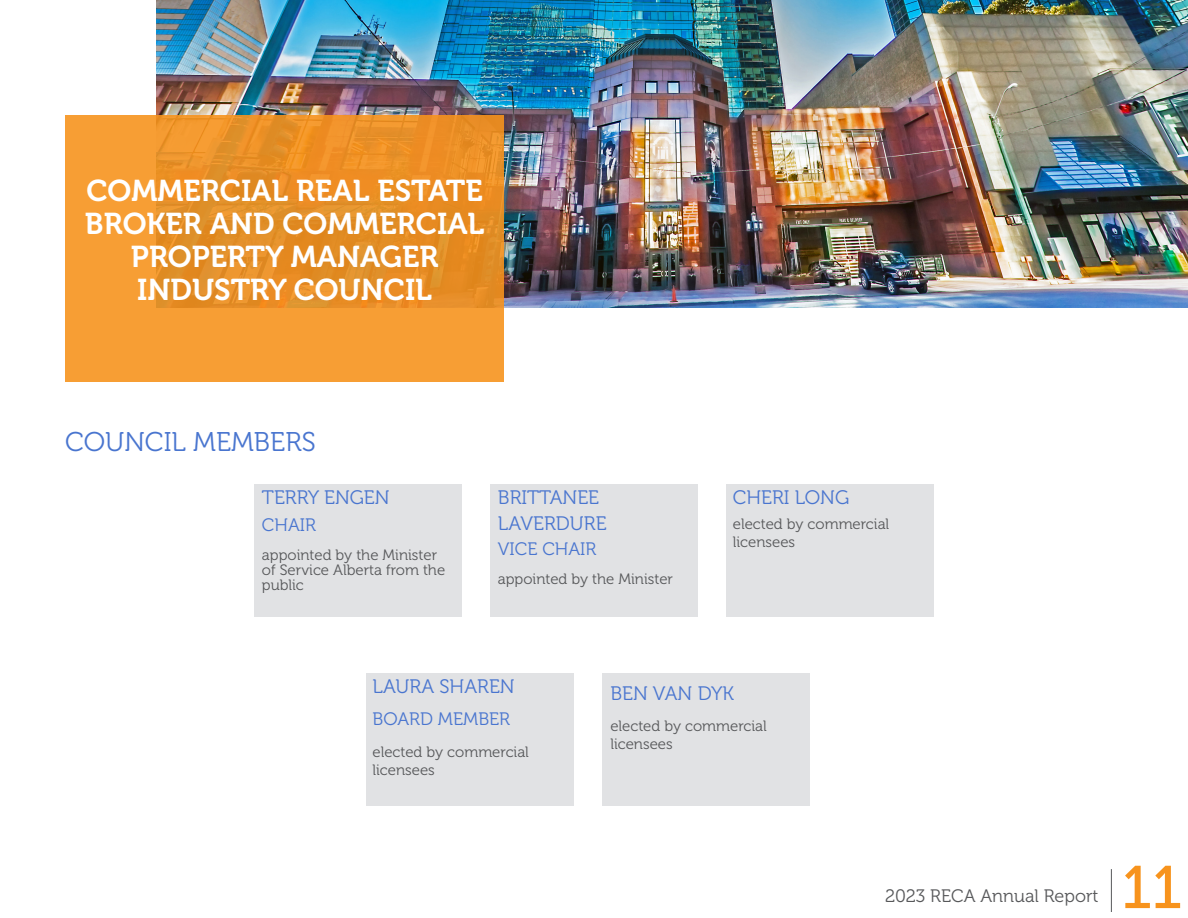
<style>
.page{position:relative;width:1188px;height:918px;background:#fff}
.page>*{position:absolute;margin:0;border:0;box-sizing:border-box;transform-origin:0 0}
.t1{font:60px "Museo 500";color:#f7931d}
.H1-Main{font:30px/33px "Museo 700";color:#fff;text-align:center}
.t2{font:27px "Museo 300";color:#4975cf}
.t3{font:19.5px/25.5px "Museo 300";color:#4975cf}
.t4{font:18px "Museo 300";color:#4975cf}
.t5{font:18px "Museo 300";color:#57585a}
.bodycopy{font:15px/18px "Museo 300";color:#57585a}
</style>
<div class="page">
<hr style="left:1111px;top:869px;width:1px;height:43px;background:#57585a">
<img style="left:157px;top:0;width:1031px;height:308px">
<svg style="left:65px;top:115px;width:439px;height:267px;background:#ee952c"></svg>
<div style="left:254px;top:484px;width:207px;height:133px;background:#e1e2e4"></div>
<div style="left:490px;top:484px;width:208px;height:133px;background:#e1e2e4"></div>
<div style="left:727px;top:484px;width:207px;height:133px;background:#e1e2e4"></div>
<div style="left:367px;top:673px;width:207px;height:133px;background:#e1e2e4"></div>
<div style="left:603px;top:673px;width:207px;height:133px;background:#e1e2e4"></div>
<p class="H1-Main" style="left:85px;top:174px;width:401px">COMMERCIAL REAL ESTATE<br>BROKER AND COMMERCIAL<br>PROPERTY MANAGER<br>INDUSTRY COUNCIL</p>
<h2 class="t2" style="left:65px;top:427px;width:252px">COUNCIL MEMBERS</h2>
<h3 class="t3" style="left:262px;top:485px;width:129px">TERRY ENGEN</h3>
<h3 class="t4" style="left:262px;top:516px;width:56px">CHAIR</h3>
<p class="bodycopy" style="left:262px;top:548px;width:185px;line-height:15px">appointed by the Minister of Service Alberta from the public</p>
<h2 class="t3" style="left:498px;top:485px;width:110px">BRITTANEE<br>LAVERDURE</h2>
<h2 class="t4" style="left:498px;top:539px;width:100px">VICE CHAIR</h2>
<p class="bodycopy" style="left:498px;top:570px;width:177px">appointed by the Minister</p>
<h2 class="t3" style="left:733px;top:485px;width:118px">CHERI LONG</h2>
<p class="bodycopy" style="left:733px;top:515px;width:158px">elected by commercial licensees</p>
<h2 class="t3" style="left:373px;top:674px;width:144px">LAURA SHAREN</h2>
<h2 class="t4" style="left:373px;top:709px;width:139px">BOARD MEMBER</h2>
<p class="bodycopy" style="left:373px;top:743px;width:158px">elected by commercial licensees</p>
<h2 class="t3" style="left:610px;top:681px;width:125px">BEN VAN DYK</h2>
<p class="bodycopy" style="left:610px;top:717px;width:158px">elected by commercial licensees</p>
<p class="t5" style="left:885px;top:886px;width:215px">2023 RECA Annual Report</p>
<h1 class="t1" style="left:1122px;top:855px;width:62px">11</h1>
</div>
